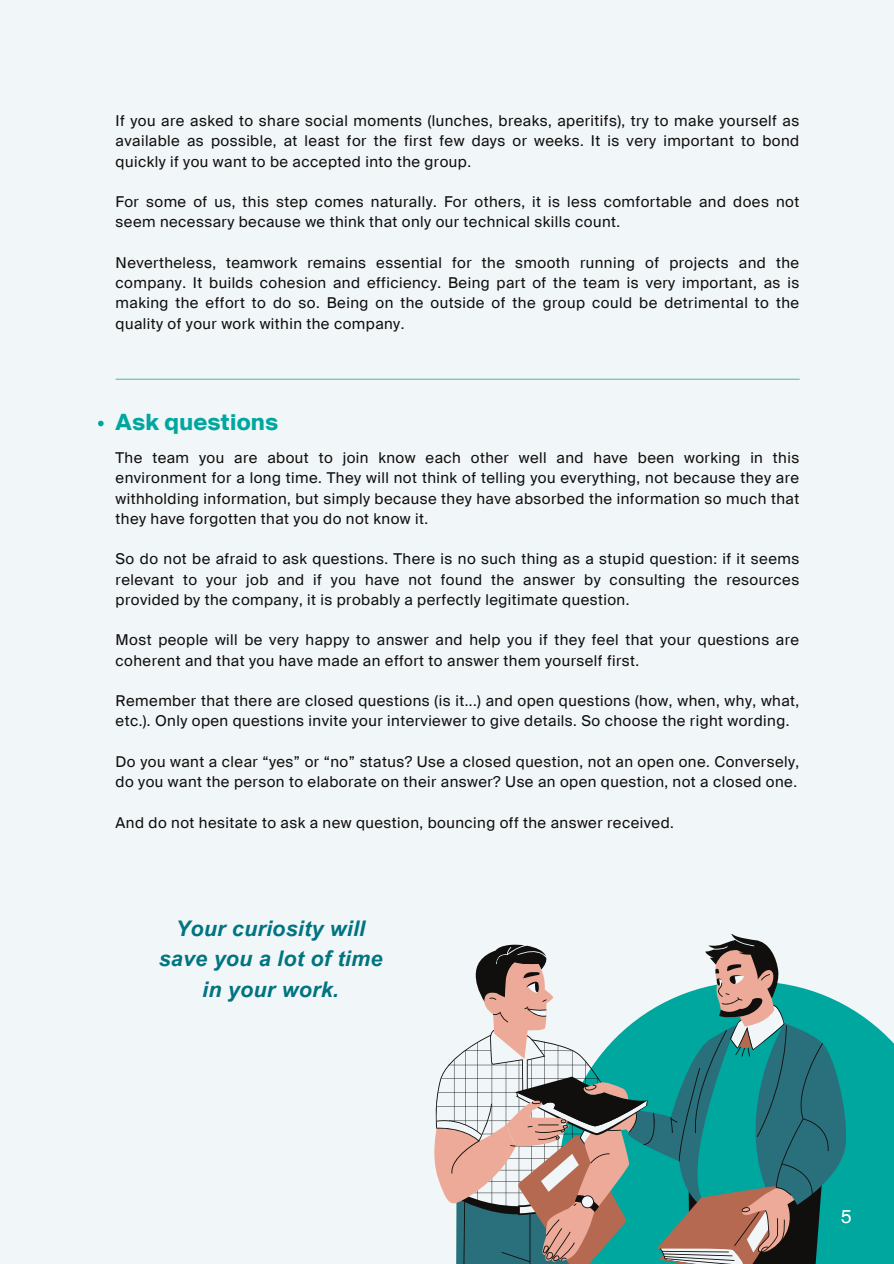
<style>
.page{position:relative;width:894px;height:1264px;background:#fff}
.page>*{position:absolute;margin:0;border:0;box-sizing:border-box;transform-origin:0 0}
.t1{font:700 22.5px "Suisse Intl EPFL";letter-spacing:.01em;color:#00a79f}
.t2{font:italic 700 21.6px/30.2px "Arial MT Pro";letter-spacing:.01em;color:#007480;text-align:center}
.t3{font:18px "Suisse Intl EPFL";color:#fff}
.t4{font:15px/20.2px "Suisse Intl EPFL";letter-spacing:.03em;color:#100f0d;text-align:justify}
</style>
<div class="page">
<div style="left:0;top:0;width:893px;height:1263px;background:#f1f6f9"></div>
<hr style="left:115px;top:378px;width:684px;height:2px;background:#59c1b4">
<div style="left:559px;top:981px;width:334px;height:282px;background:#00a79f"></div>
<svg style="left:434px;top:933px;width:411px;height:330px"></svg>
<svg style="left:98px;top:420px;width:6px;height:6px"></svg>
<p class="t4" style="left:115px;top:112px;width:685px">If you are asked to share social moments (lunches, breaks, aperitifs), try to make yourself as available as possible, at least for the first few days or weeks. It is very important to bond quickly if you want to be accepted into the group.</p>
<p class="t4" style="left:115px;top:193px;width:685px">For some of us, this step comes naturally. For others, it is less comfortable and does not seem necessary because we think that only our technical skills count.</p>
<p class="t4" style="left:115px;top:254px;width:685px">Nevertheless, teamwork remains essential for the smooth running of projects and the company. It builds cohesion and efficiency. Being part of the team is very important, as is making the effort to do so. Being on the outside of the group could be detrimental to the quality of your work within the company.</p>
<p class="t1" style="left:115px;top:412px;width:164px">Ask questions</p>
<p class="t4" style="left:115px;top:449px;width:685px">The team you are about to join know each other well and have been working in this environment for a long time. They will not think of telling you everything, not because they are withholding information, but simply because they have absorbed the information so much that they have forgotten that you do not know it.</p>
<p class="t4" style="left:115px;top:550px;width:685px">So do not be afraid to ask questions. There is no such thing as a stupid question: if it seems relevant to your job and if you have not found the answer by consulting the resources provided by the company, it is probably a perfectly legitimate question.</p>
<p class="t4" style="left:115px;top:631px;width:685px">Most people will be very happy to answer and help you if they feel that your questions are coherent and that you have made an effort to answer them yourself first.</p>
<h1 class="t4" style="left:115px;top:692px;width:685px">Remember that there are closed questions (is it...) and open questions (how, when, why, what, etc.). Only open questions invite your interviewer to give details. So choose the right wording.</h1>
<p class="t4" style="left:115px;top:752px;width:685px">Do you want a clear “yes” or “no” status? Use a closed question, not an open one. Conversely, do you want the person to elaborate on their answer? Use an open question, not a closed one.</p>
<p class="t4" style="left:115px;top:813px;width:559px">And do not hesitate to ask a new question, bouncing off the answer received.</p>
<p class="t2" style="left:159px;top:916px;width:225px">Your curiosity will save you a lot of time in your work.</p>
<h1 class="t3" style="left:840px;top:1208px;width:12px">5</h1>
</div>
